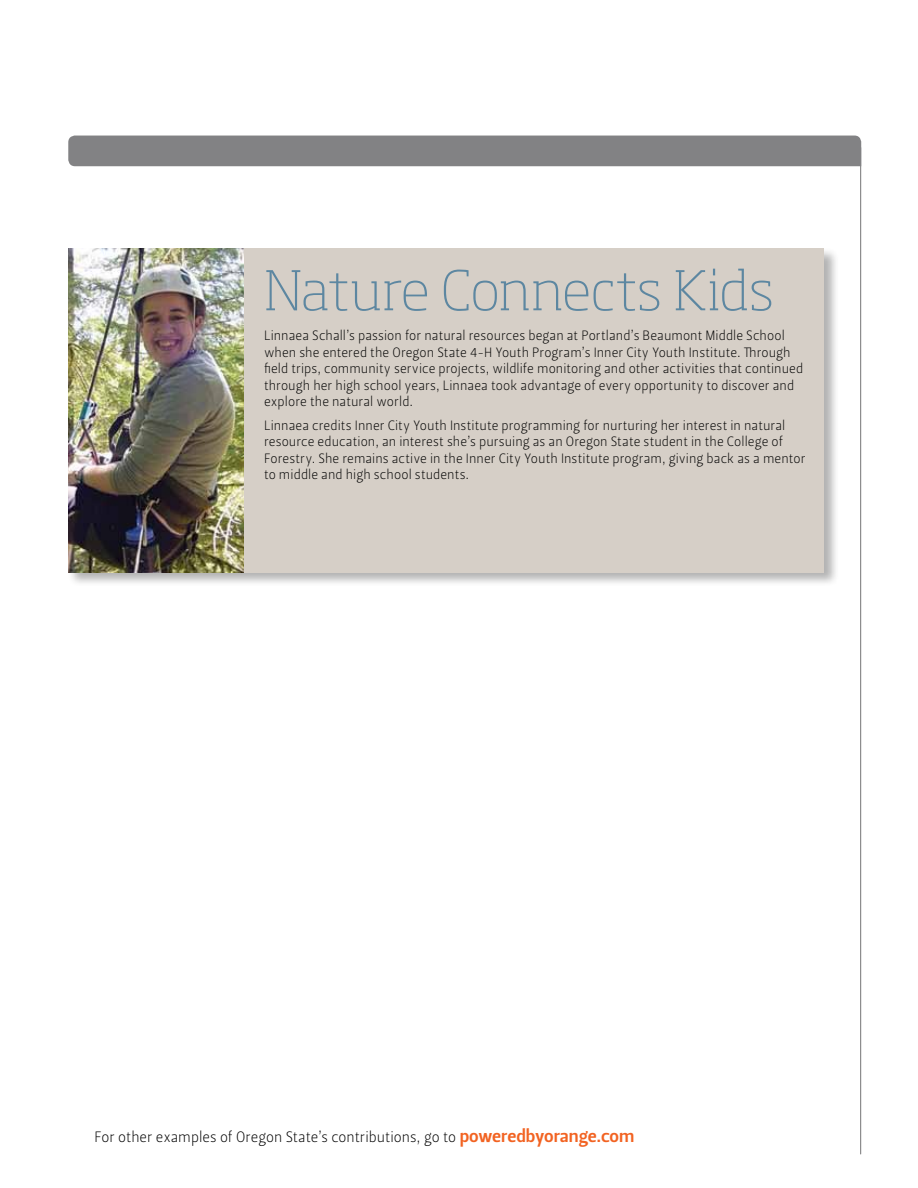
<style>
.page{position:relative;width:918px;height:1188px;background:#fff}
.page>*{position:absolute;margin:0;border:0;box-sizing:border-box;transform-origin:0 0}
.t1{font:200 54px "Soho Std";letter-spacing:-.005em;color:#5d87a1}
.t2{font:15px "Leitura Sans Grot 1";color:#000}
.t3{font:13.5px/16.5px "Leitura Sans Grot 1";letter-spacing:.005em;color:#000}
.s1{font-family:"Leitura Sans Grot 3";font-size:18px;color:#f26322}
</style>
<div class="page">
<div style="left:68px;top:136px;width:793px;height:30px;background:#828284"></div>
<hr style="left:860px;top:148px;width:1px;height:1006px;background:#4d4d4f">
<div style="left:67px;top:247px;width:773px;height:341px;background:#000;opacity:.3"></div>
<div style="left:68px;top:248px;width:756px;height:324px;background:#d6cfc7"></div>
<img style="left:68px;top:248px;width:176px;height:324px">
<h1 class="t1" style="left:264px;top:257px;width:511px">Nature Connects Kids</h1>
<p class="t3" style="left:264px;top:328px;width:541px">Linnaea Schall’s passion for natural resources began at Portland’s Beaumont Middle School when she entered the Oregon State 4-H Youth Program’s Inner City Youth Institute. Through field trips, community service projects, wildlife monitoring and other activities that continued through her high school years, Linnaea took advantage of every opportunity to discover and explore the natural world.</p>
<p class="t3" style="left:264px;top:417px;width:543px">Linnaea credits Inner City Youth Institute programming for nurturing her interest in natural resource education, an interest she’s pursuing as an Oregon State student in the College of Forestry. She remains active in the Inner City Youth Institute program, giving back as a mentor to middle and high school students.</p>
<p class="t2" style="left:94px;top:1127px;width:541px">For other examples of Oregon State’s contributions, go to <span class="s1">poweredbyorange.com</span></p>
</div>
